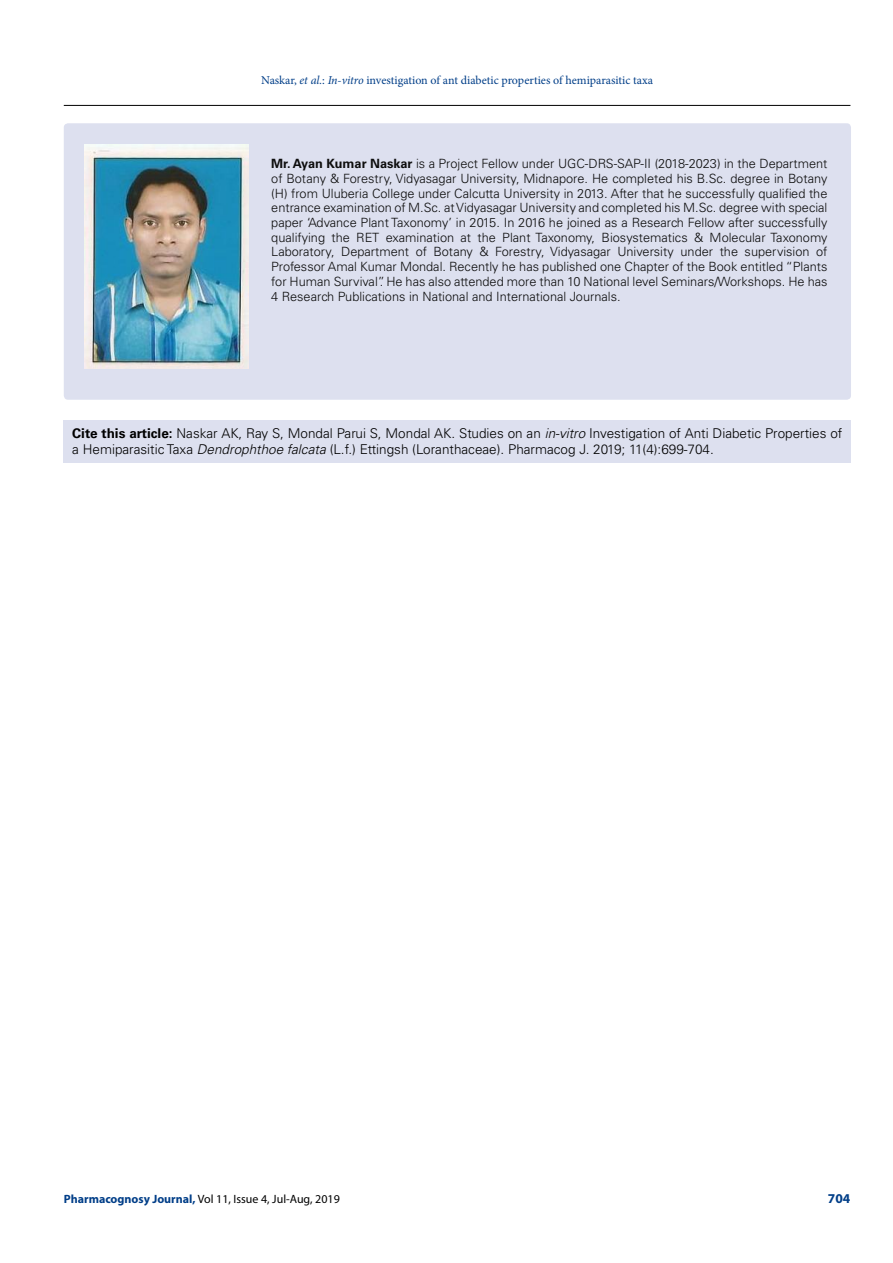
<style>
.page{position:relative;width:893px;height:1263px;background:#fff}
.page>*{position:absolute;margin:0;border:0;box-sizing:border-box;transform-origin:0 0}
.t1{font:300 13.5px/16.2px "Univers LT Std";color:#000}
.t2{font:700 13.5px "Myriad Pro";color:#003e88}
.t3{font:300 12.75px/14.7px "Univers LT Std";color:#0d0d0d;text-align:justify}
.t4{font:12px "Minion Pro";color:#003e88}
.t5{font:12px "Myriad Pro";color:#000}
.s1{font-style:italic}
.s2{font-weight:700}
.s3{font-weight:700;color:#003e88}
</style>
<div class="page">
<hr style="left:64px;top:105px;width:786px;height:1px;background:#000">
<div style="left:64px;top:123px;width:787px;height:277px;background:#dde0ef;border-radius:4px"></div>
<img style="left:85px;top:144px;width:164px;height:224px">
<div style="left:64px;top:420px;width:787px;height:43px;background:#dde0ef"></div>
<p class="t4" style="left:261px;top:72px;width:394px">Naskar, <span class="s1">et al.</span>: <span class="s1">In-vitro</span> investigation of ant diabetic properties of hemiparasitic taxa</p>
<p class="t3" style="left:271px;top:156px;width:558px"><span class="s2">Mr. Ayan Kumar Naskar</span> is a Project Fellow under UGC-DRS-SAP-II (2018-2023) in the Department of Botany &amp; Forestry, Vidyasagar University, Midnapore. He completed his B.Sc. degree in Botany (H) from Uluberia College under Calcutta University in 2013. After that he successfully qualified the entrance examination of M.Sc. at Vidyasagar University and completed his M.Sc. degree with special paper ‘Advance Plant Taxonomy’ in 2015. In 2016 he joined as a Research Fellow after successfully qualifying the RET examination at the Plant Taxonomy, Biosystematics &amp; Molecular Taxonomy Laboratory, Department of Botany &amp; Forestry, Vidyasagar University under the supervision of Professor Amal Kumar Mondal. Recently he has published one Chapter of the Book entitled “Plants for Human Survival”. He has also attended more than 10 National level Seminars/Workshops. He has 4 Research Publications in National and International Journals.</p>
<p class="t1" style="left:72px;top:425px;width:772px"><span class="s2">Cite this article:</span> Naskar AK, Ray S, Mondal Parui S, Mondal AK. Studies on an <span class="s1">in-vitro</span> Investigation of Anti Diabetic Properties of a Hemiparasitic Taxa <span class="s1">Dendrophthoe falcata</span> (L.f.) Ettingsh (Loranthaceae). Pharmacog J. 2019; 11(4):699-704.</p>
<p class="t5" style="left:64px;top:1191px;width:278px"><span class="s3">Pharmacognosy Journal,</span> Vol 11, Issue 4, Jul-Aug, 2019</p>
<p class="t2" style="left:828px;top:1189px;width:24px">704</p>
</div>
